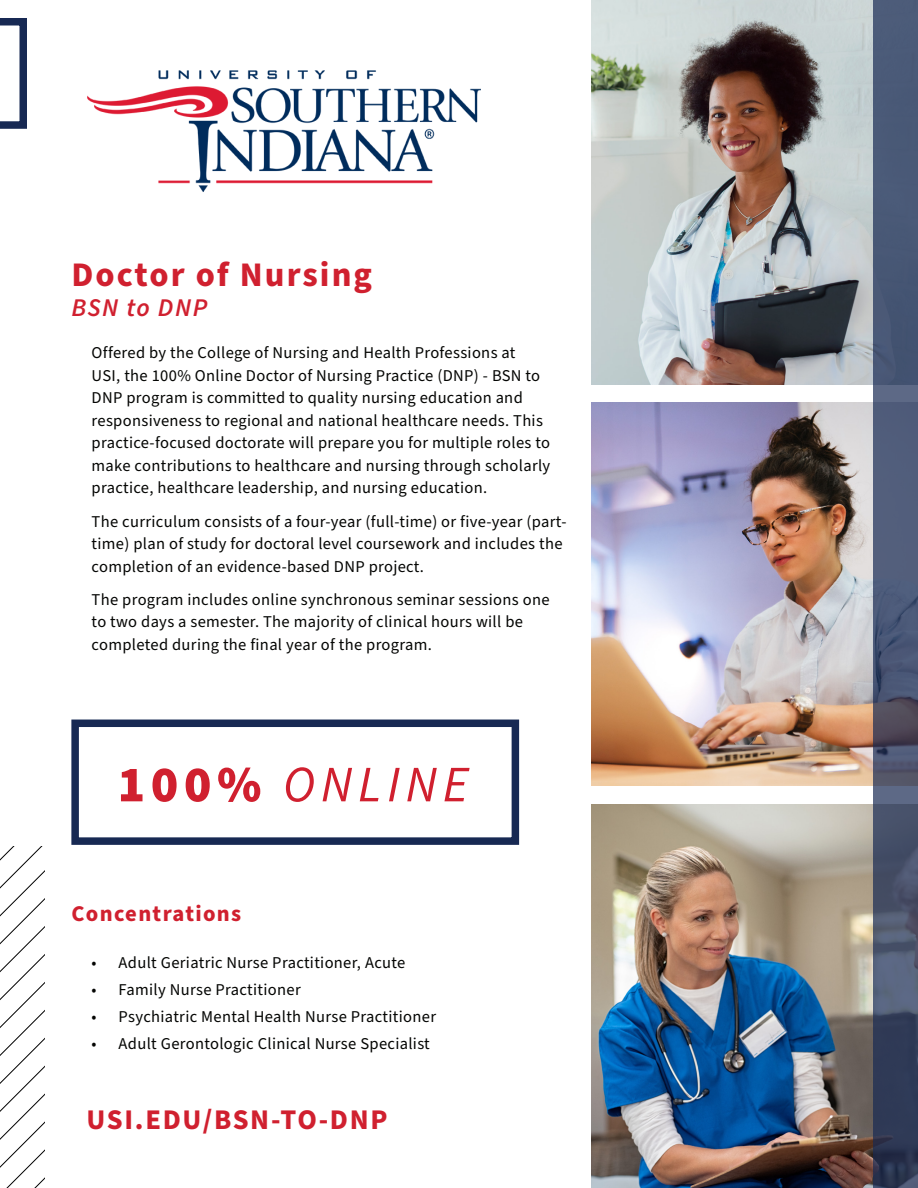
<style>
.page{position:relative;width:918px;height:1188px;background:#fff}
.page>*{position:absolute;margin:0;border:0;box-sizing:border-box;transform-origin:0 0}
.t1{font:italic 51px "Source Sans Pro";letter-spacing:.11em;color:#d0202f}
.t2{font:700 34.5px "Source Sans Pro";letter-spacing:.06em;color:#d0202f}
.t3{font:700 28.5px "Source Sans Pro";letter-spacing:.06em;color:#d0202f}
.t4{font:italic 600 25.5px "Source Sans Pro";letter-spacing:.06em;color:#d0202f}
.t5{font:700 22.5px "Source Sans Pro";letter-spacing:.06em;color:#d0202f}
.t6{font:16.5px/22.5px "Source Sans Pro";letter-spacing:.02em;color:#040503}
.s1{font-weight:900;font-style:normal}
</style>
<div class="page">
<img style="left:87px;top:70px;width:393px;height:122px">
<img style="left:592px;top:1px;width:281px;height:383px">
<img style="left:592px;top:402px;width:281px;height:384px">
<img style="left:592px;top:804px;width:281px;height:384px">
<div style="left:71px;top:720px;width:448px;height:125px;background:#fff;border:8px solid #172953"></div>
<svg style="left:0;top:847px;width:45px;height:341px"></svg>
<svg style="left:873px;top:1px;width:45px;height:1187px;background:#47536f"></svg>
<svg style="left:0;top:18px;width:27px;height:111px"></svg>
<p class="t2" style="left:71px;top:251px;width:302px">Doctor of Nursing</p>
<p class="t4" style="left:71px;top:290px;width:137px">BSN to DNP</p>
<p class="t6" style="left:92px;top:342px;width:460px">Offered by the College of Nursing and Health Professions at<br>USI, the 100% Online Doctor of Nursing Practice (DNP) - BSN to DNP program is committed to quality nursing education and responsiveness to regional and national healthcare needs. This practice-focused doctorate will prepare you for multiple roles to make contributions to healthcare and nursing through scholarly practice, healthcare leadership, and nursing education.</p>
<p class="t6" style="left:92px;top:510px;width:476px">The curriculum consists of a four-year (full-time) or five-year (part&shy;time) plan of study for doctoral level coursework and includes the completion of an evidence-based DNP project.</p>
<p class="t6" style="left:92px;top:589px;width:459px">The program includes online synchronous seminar sessions one to two days a semester. The majority of clinical hours will be completed during the final year of the program.</p>
<p class="t1" style="left:118px;top:750px;width:352px"><span class="s1">100%</span> ONLINE</p>
<p class="t5" style="left:71px;top:898px;width:171px">Concentrations</p>
<p class="t6" style="left:92px;top:952px;width:315px">• Adult Geriatric Nurse Practitioner, Acute</p>
<p class="t6" style="left:92px;top:979px;width:211px">• Family Nurse Practitioner</p>
<p class="t6" style="left:92px;top:1006px;width:346px">• Psychiatric Mental Health Nurse Practitioner</p>
<p class="t6" style="left:92px;top:1033px;width:340px">• Adult Gerontologic Clinical Nurse Specialist</p>
<p class="t3" style="left:86px;top:1100px;width:303px">USI.EDU/BSN-TO-DNP</p>
</div>
